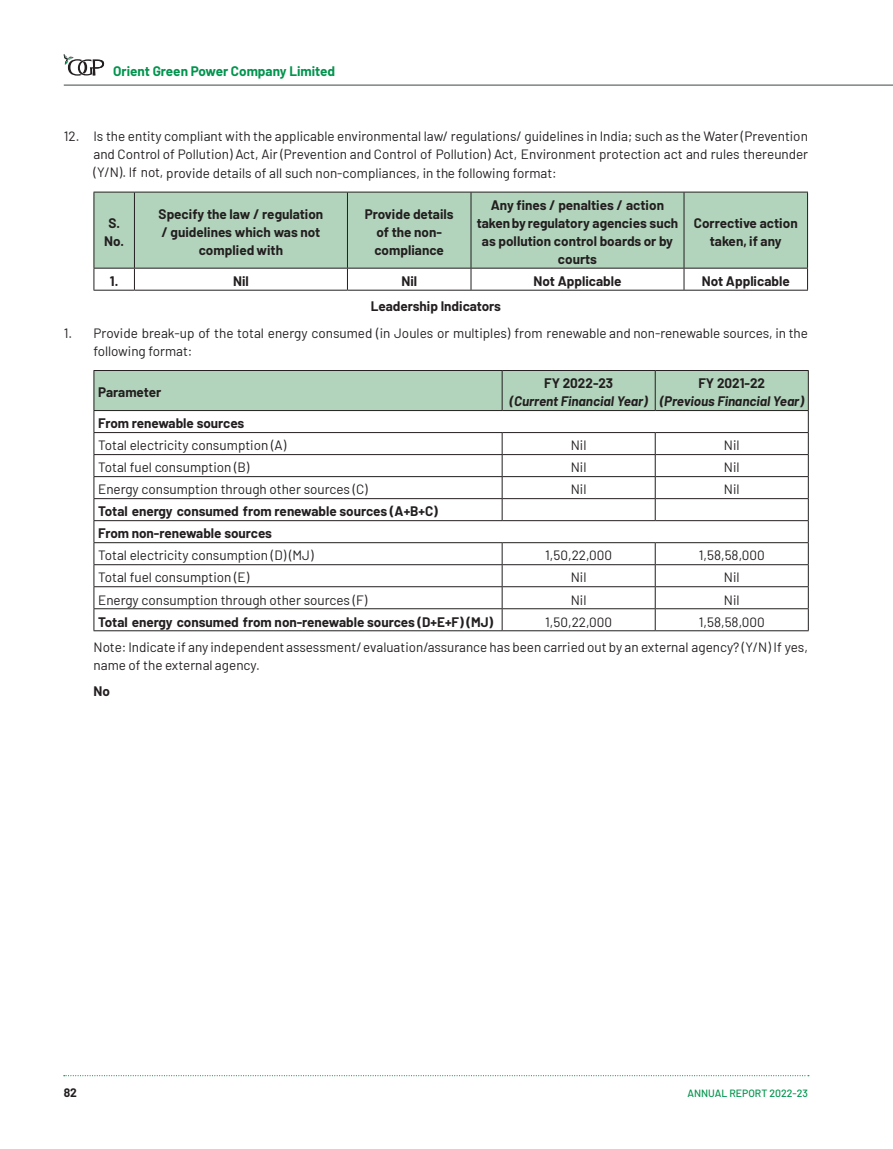
<style>
.page{position:relative;width:893px;height:1149px;background:#fff}
.page>*{position:absolute;margin:0;border:0;box-sizing:border-box;transform-origin:0 0}
.List_Paragraph{font:13.5px/18.3px "Barlow";color:#231f20}
.t1{font:700 13.5px/18px "Barlow";color:#231f20;text-align:center}
.t2{font:italic 700 13.5px "Barlow";color:#231f20}
.t3{font:700 13.5px "Barlow";color:#00944d}
.t4{font:700 12px "Barlow";color:#231f20}
.t5{font:500 10.5px "Barlow";color:#00944d}
</style>
<div class="page">
<hr style="left:64px;top:84px;width:829px;height:2px;background:#57585a">
<svg style="left:64px;top:54px;width:40px;height:22px"></svg>
<div style="left:95px;top:193px;width:712px;height:75px;background:#b3d4bc"></div>
<hr style="left:94px;top:192px;width:1px;height:76px;background:#231f20">
<hr style="left:94px;top:192px;width:40px;height:1px;background:#231f20">
<hr style="left:134px;top:192px;width:213px;height:1px;background:#231f20">
<hr style="left:347px;top:192px;width:124px;height:1px;background:#231f20">
<hr style="left:471px;top:192px;width:213px;height:1px;background:#231f20">
<hr style="left:684px;top:192px;width:124px;height:1px;background:#231f20">
<hr style="left:134px;top:192px;width:1px;height:76px;background:#231f20">
<hr style="left:347px;top:192px;width:1px;height:76px;background:#231f20">
<hr style="left:471px;top:192px;width:1px;height:76px;background:#231f20">
<hr style="left:684px;top:192px;width:1px;height:76px;background:#231f20">
<hr style="left:807px;top:192px;width:1px;height:76px;background:#231f20">
<hr style="left:94px;top:268px;width:40px;height:1px;background:#231f20">
<hr style="left:134px;top:268px;width:213px;height:1px;background:#231f20">
<hr style="left:347px;top:268px;width:124px;height:1px;background:#231f20">
<hr style="left:471px;top:268px;width:213px;height:1px;background:#231f20">
<hr style="left:684px;top:268px;width:124px;height:1px;background:#231f20">
<hr style="left:94px;top:290px;width:40px;height:1px;background:#231f20">
<hr style="left:134px;top:290px;width:213px;height:1px;background:#231f20">
<hr style="left:347px;top:290px;width:124px;height:1px;background:#231f20">
<hr style="left:471px;top:290px;width:213px;height:1px;background:#231f20">
<hr style="left:684px;top:290px;width:124px;height:1px;background:#231f20">
<svg style="left:94px;top:268px;width:1px;height:22px"></svg>
<svg style="left:134px;top:268px;width:1px;height:22px"></svg>
<svg style="left:347px;top:268px;width:1px;height:22px"></svg>
<svg style="left:471px;top:268px;width:1px;height:22px"></svg>
<svg style="left:684px;top:268px;width:1px;height:22px"></svg>
<svg style="left:807px;top:268px;width:1px;height:22px"></svg>
<hr style="left:94px;top:630px;width:408px;height:1px;background:#231f20">
<hr style="left:502px;top:630px;width:153px;height:1px;background:#231f20">
<hr style="left:655px;top:630px;width:154px;height:1px;background:#231f20">
<svg style="left:94px;top:370px;width:715px;height:260px"></svg>
<p class="t3" style="left:113px;top:61px;width:224px">Orient Green Power Company Limited</p>
<p class="List_Paragraph" style="left:94px;top:126px;width:716px;text-align:justify;text-indent:-30px">12. Is the entity compliant with the applicable environmental law/ regulations/ guidelines in India; such as the Water (Prevention and Control of Pollution) Act, Air (Prevention and Control of Pollution) Act, Environment protection act and rules thereunder (Y/N). If not, provide details of all such non-compliances, in the following format:</p>
<p class="t1" style="left:104px;top:213px;width:21px">S.<br>No.</p>
<p class="t1" style="left:159px;top:204px;width:166px">Specify the law / regulation / guidelines which was not complied with</p>
<p class="t1" style="left:365px;top:204px;width:91px">Provide details of the non&shy;compliance</p>
<p class="t1" style="left:477px;top:195px;width:203px">Any fines / penalties / action taken by regulatory agencies such as pollution control boards or by courts</p>
<p class="t1" style="left:694px;top:213px;width:105px">Corrective action taken, if any</p>
<p class="t1" style="left:110px;top:271px;width:10px">1.</p>
<p class="t1" style="left:233px;top:271px;width:17px">Nil</p>
<p class="t1" style="left:401px;top:271px;width:17px">Nil</p>
<p class="t1" style="left:533px;top:271px;width:89px">Not Applicable</p>
<p class="t1" style="left:702px;top:271px;width:89px">Not Applicable</p>
<p class="t1" style="left:371px;top:296px;width:132px">Leadership Indicators</p>
<p class="List_Paragraph" style="left:94px;top:322px;width:716px;text-indent:-30px">1. Provide break-up of the total energy consumed (in Joules or multiples) from renewable and non-renewable sources, in the following format:</p>
<p class="t1" style="left:98px;top:382px;width:65px">Parameter</p>
<p class="t1" style="left:544px;top:373px;width:71px">FY 2022-23</p>
<p class="t2" style="left:510px;top:391px;width:140px">(Current Financial Year)</p>
<p class="t1" style="left:698px;top:373px;width:68px">FY 2021-22</p>
<p class="t2" style="left:660px;top:391px;width:146px">(Previous Financial Year)</p>
<p class="t1" style="left:98px;top:413px;width:148px">From renewable sources</p>
<p class="List_Paragraph" style="left:98px;top:435px;width:190px">Total electricity consumption (A)</p>
<p class="List_Paragraph" style="left:571px;top:435px;width:17px">Nil</p>
<p class="List_Paragraph" style="left:724px;top:435px;width:17px">Nil</p>
<p class="List_Paragraph" style="left:98px;top:457px;width:153px">Total fuel consumption (B)</p>
<p class="List_Paragraph" style="left:571px;top:457px;width:17px">Nil</p>
<p class="List_Paragraph" style="left:724px;top:457px;width:17px">Nil</p>
<p class="List_Paragraph" style="left:98px;top:479px;width:271px">Energy consumption through other sources (C)</p>
<p class="List_Paragraph" style="left:571px;top:479px;width:17px">Nil</p>
<p class="List_Paragraph" style="left:724px;top:479px;width:17px">Nil</p>
<p class="t1" style="left:98px;top:501px;width:341px">Total energy consumed from renewable sources (A+B+C)</p>
<p class="t1" style="left:98px;top:523px;width:175px">From non-renewable sources</p>
<p class="List_Paragraph" style="left:98px;top:545px;width:217px">Total electricity consumption (D) (MJ)</p>
<p class="List_Paragraph" style="left:545px;top:545px;width:68px">1,50,22,000</p>
<p class="List_Paragraph" style="left:699px;top:545px;width:67px">1,58,58,000</p>
<p class="List_Paragraph" style="left:98px;top:567px;width:153px">Total fuel consumption (E)</p>
<p class="List_Paragraph" style="left:571px;top:567px;width:17px">Nil</p>
<p class="List_Paragraph" style="left:724px;top:567px;width:17px">Nil</p>
<p class="List_Paragraph" style="left:98px;top:589px;width:271px">Energy consumption through other sources (F)</p>
<p class="List_Paragraph" style="left:571px;top:589px;width:17px">Nil</p>
<p class="List_Paragraph" style="left:724px;top:589px;width:17px">Nil</p>
<p class="t1" style="left:98px;top:611px;width:397px">Total energy consumed from non-renewable sources (D+E+F) (MJ)</p>
<p class="List_Paragraph" style="left:545px;top:611px;width:68px">1,50,22,000</p>
<p class="List_Paragraph" style="left:699px;top:611px;width:67px">1,58,58,000</p>
<p class="List_Paragraph" style="left:94px;top:636px;width:716px">Note: Indicate if any independent assessment/ evaluation/assurance has been carried out by an external agency? (Y/N) If yes, name of the external agency.</p>
<p class="t1" style="left:94px;top:681px;width:18px">No</p>
<p class="t4" style="left:64px;top:1083px;width:15px">82</p>
<p class="t5" style="left:688px;top:1084px;width:122px">ANNUAL REPORT 2022-23</p>
</div>
